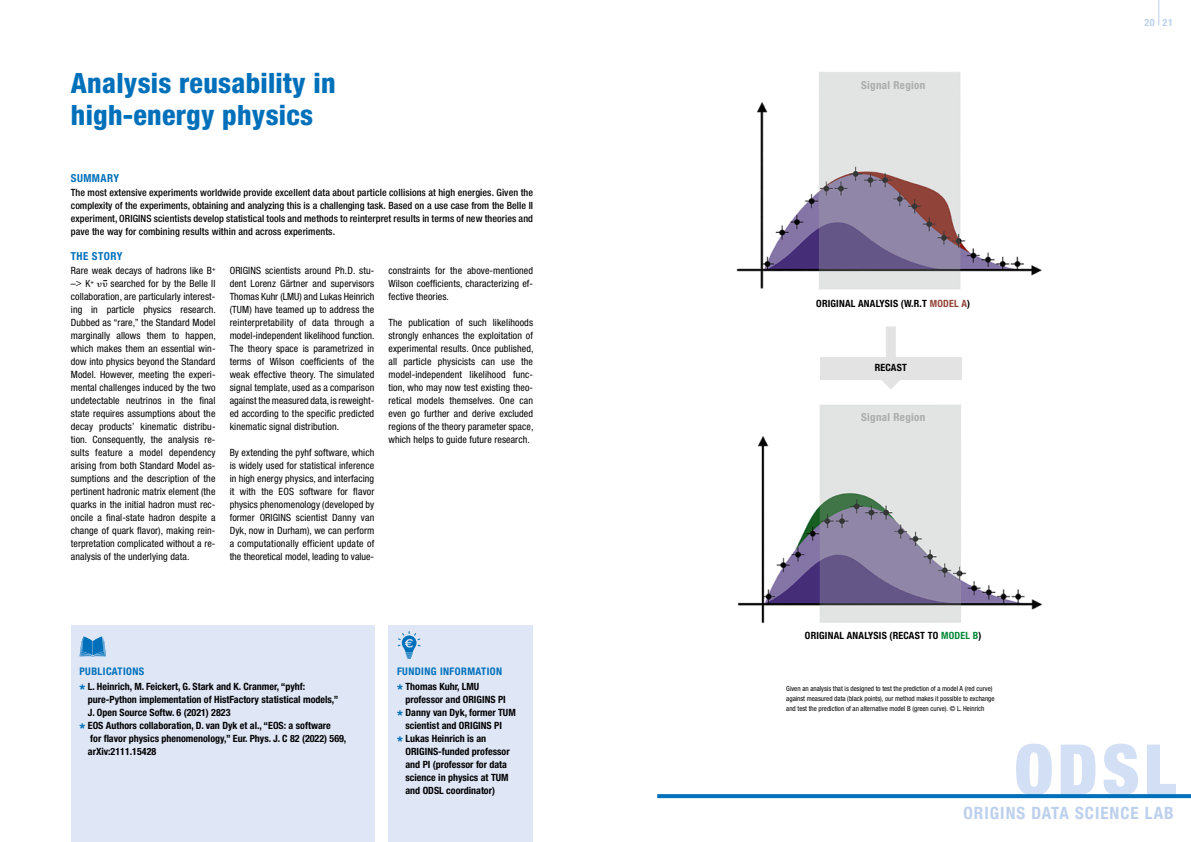
<style>
.page{position:relative;width:1191px;height:842px;background:#fff}
.page>*{position:absolute;margin:0;border:0;box-sizing:border-box;transform-origin:0 0}
.t1{font:900 condensed 70px "Helvetica Neue LT Std";color:#d3dff4}
.t2{font:800 condensed 28px/32.5px "Helvetica Neue LT Std";letter-spacing:.01em;color:#0070ba}
.t3{font:700 condensed 17px "Helvetica Neue LT Std";letter-spacing:.06em;color:#bcd0ed}
.t4{font:700 condensed 11px "Helvetica Neue LT Std";letter-spacing:.03em;color:#acabac}
.t5{font:700 condensed 11px "Helvetica Neue LT Std";letter-spacing:.04em;color:#0070ba}
.t6{font:700 condensed 10.5px "Helvetica Neue LT Std";letter-spacing:.04em;color:#0070ba}
.t7{font:condensed 10px/13px "Helvetica Neue LT Std";letter-spacing:.01em;color:#000;text-align:justify}
.t8{font:700 condensed 10px "Helvetica Neue LT Std";color:#000}
.t9{font:500 condensed 10px/13px "Helvetica Neue LT Std";letter-spacing:.01em;color:#000;text-align:justify}
.t10{font:700 condensed 10px "Helvetica Neue LT Std";letter-spacing:.02em;color:#000}
.t11{font:700 condensed 10px "Helvetica Neue LT Std";color:#bcd0ed}
.t12{font:condensed 7px/10px "Helvetica Neue LT Std";color:#000}
.s1{font-size:15px;color:#0070ba}
.s2{color:#924338}
.s3{color:#008838}
</style>
<div class="page">
<div style="left:71px;top:625px;width:303px;height:217px;background:#dfe7f7"></div>
<svg style="left:80px;top:636px;width:26px;height:21px"></svg>
<div style="left:388px;top:625px;width:145px;height:217px;background:#dfe7f7"></div>
<svg style="left:398px;top:631px;width:22px;height:28px"></svg>
<svg style="left:1158px;top:0;width:1px;height:26px"></svg>
<svg style="left:657px;top:794px;width:534px;height:4px;background:#0874bc"></svg>
<img style="left:736px;top:72px;width:306px;height:218px">
<img style="left:737px;top:404px;width:305px;height:220px">
<div style="left:885px;top:326px;width:10px;height:53px;background:#e3e3e3"></div>
<div style="left:820px;top:357px;width:141px;height:22px;background:#e3e3e3"></div>
<svg style="left:880px;top:379px;width:20px;height:10px"></svg>
<h2 class="t2" style="left:71px;top:66px;width:266px">Analysis reusability in high-energy physics</h2>
<p class="t5" style="left:71px;top:172px;width:50px">SUMMARY</p>
<p class="t9" style="left:71px;top:186px;width:464px">The most extensive experiments worldwide provide excellent data about particle collisions at high energies. Given the complexity of the experiments, obtaining and analyzing this is a challenging task. Based on a use case from the Belle II experiment, ORIGINS scientists develop statistical tools and methods to reinterpret results in terms of new theories and pave the way for combining results within and across experiments.</p>
<p class="t5" style="left:71px;top:250px;width:53px">THE STORY</p>
<p class="t7" style="left:71px;top:264px;width:146px">Rare weak decays of hadrons like B<sup>+ </sup>–&gt; K<sup>+</sup></p>
<p class="t7" style="left:71px;top:277px;width:146px;text-indent:40px">searched for by the Belle II collaboration, are particularly interest&shy;ing in particle physics research.<br>Dubbed as “rare,” the Standard Model marginally allows them to happen, which makes them an essential win&shy;dow into physics beyond the Standard Model. However, meeting the experi&shy;mental challenges induced by the two undetectable neutrinos in the final state requires assumptions about the decay products’ kinematic distribu&shy;tion. Consequently, the analysis re&shy;sults feature a model dependency arising from both Standard Model as&shy;sumptions and the description of the pertinent hadronic matrix element (the quarks in the initial hadron must rec&shy;oncile a final-state hadron despite a change of quark flavor), making rein&shy;terpretation complicated without a re&shy;analysis of the underlying data.</p>
<p class="t7" style="left:230px;top:264px;width:146px">ORIGINS scientists around Ph.D. stu&shy;dent Lorenz Gärtner and supervisors Thomas Kuhr (LMU) and Lukas Heinrich (TUM) have teamed up to address the reinterpretability of data through a model-independent likelihood function.<br>The theory space is parametrized in terms of Wilson coefficients of the weak effective theory. The simulated signal template, used as a comparison against the measured data, is reweight&shy;ed according to the specific predicted kinematic signal distribution.</p>
<p class="t7" style="left:230px;top:446px;width:146px">By extending the pyhf software, which is widely used for statistical inference in high energy physics, and interfacing it with the EOS software for flavor physics phenomenology (developed by former ORIGINS scientist Danny van Dyk, now in Durham), we can perform a computationally efficient update of the theoretical model, leading to value-</p>
<p class="t7" style="left:388px;top:264px;width:146px">constraints for the above-mentioned Wilson coefficients, characterizing ef&shy;fective theories.</p>
<p class="t7" style="left:388px;top:316px;width:146px">The publication of such likelihoods strongly enhances the exploitation of experimental results. Once published, all particle physicists can use the model-independent likelihood func&shy;tion, who may now test existing theo&shy;retical models themselves. One can even go further and derive excluded regions of the theory parameter space, which helps to guide future research.</p>
<p class="t6" style="left:79px;top:665px;width:66px">PUBLICATIONS</p>
<p class="t8" style="left:79px;top:681px;width:227px"><span class="s1">*</span> L. Heinrich, M. Feickert, G. Stark and K. Cranmer, “pyhf:</p>
<p class="t8" style="left:88px;top:694px;width:252px">pure-Python implementation of HistFactory statistical models,”</p>
<p class="t8" style="left:88px;top:707px;width:144px">J. Open Source Softw. 6 (2021) 2823</p>
<p class="t8" style="left:79px;top:720px;width:253px"><span class="s1">*</span> EOS Authors collaboration, D. van Dyk et al., “EOS: a software</p>
<p class="t8" style="left:90px;top:733px;width:257px">for flavor physics phenomenology,” Eur. Phys. J. C 82 (2022) 569,</p>
<p class="t8" style="left:88px;top:746px;width:70px">arXiv:2111.15428</p>
<p class="t6" style="left:397px;top:665px;width:107px">FUNDING INFORMATION</p>
<p class="t8" style="left:397px;top:681px;width:84px"><span class="s1">*</span> Thomas Kuhr, LMU</p>
<p class="t8" style="left:405px;top:694px;width:102px">professor and ORIGINS PI</p>
<p class="t8" style="left:397px;top:707px;width:120px"><span class="s1">*</span> Danny van Dyk, former TUM</p>
<p class="t8" style="left:405px;top:720px;width:98px">scientist and ORIGINS PI</p>
<p class="t8" style="left:397px;top:733px;width:91px"><span class="s1">*</span> Lukas Heinrich is an</p>
<p class="t8" style="left:405px;top:746px;width:106px">ORIGINS-funded professor</p>
<p class="t8" style="left:405px;top:759px;width:103px">and PI (professor for data</p>
<p class="t8" style="left:405px;top:772px;width:105px">science in physics at TUM</p>
<p class="t8" style="left:405px;top:785px;width:91px">and ODSL coordinator)</p>
<p class="t4" style="left:861px;top:78px;width:66px">Signal Region</p>
<p class="t11" style="left:1144px;top:16px;width:12px">20</p>
<p class="t11" style="left:1162px;top:16px;width:12px">21</p>
<p class="t10" style="left:816px;top:297px;width:155px">ORIGINAL ANALYSIS (W.R.T <span class="s2">MODEL A</span>)</p>
<p class="t8" style="left:874px;top:362px;width:34px">RECAST</p>
<p class="t4" style="left:861px;top:411px;width:66px">Signal Region</p>
<p class="t10" style="left:805px;top:629px;width:178px">ORIGINAL ANALYSIS (RECAST TO <span class="s3">MODEL B</span>)</p>
<p class="t12" style="left:786px;top:683px;width:210px">Given an analysis that is designed to test the prediction of a model A (red curve) against measured data (black points), our method makes it possible to exchange and test the prediction of an alternative model B (green curve). © L. Heinrich</p>
<h1 class="t1" style="left:1014px;top:726px;width:163px">ODSL</h1>
<h3 class="t3" style="left:963px;top:803px;width:212px">ORIGINS DATA SCIENCE LAB</h3>
</div>
